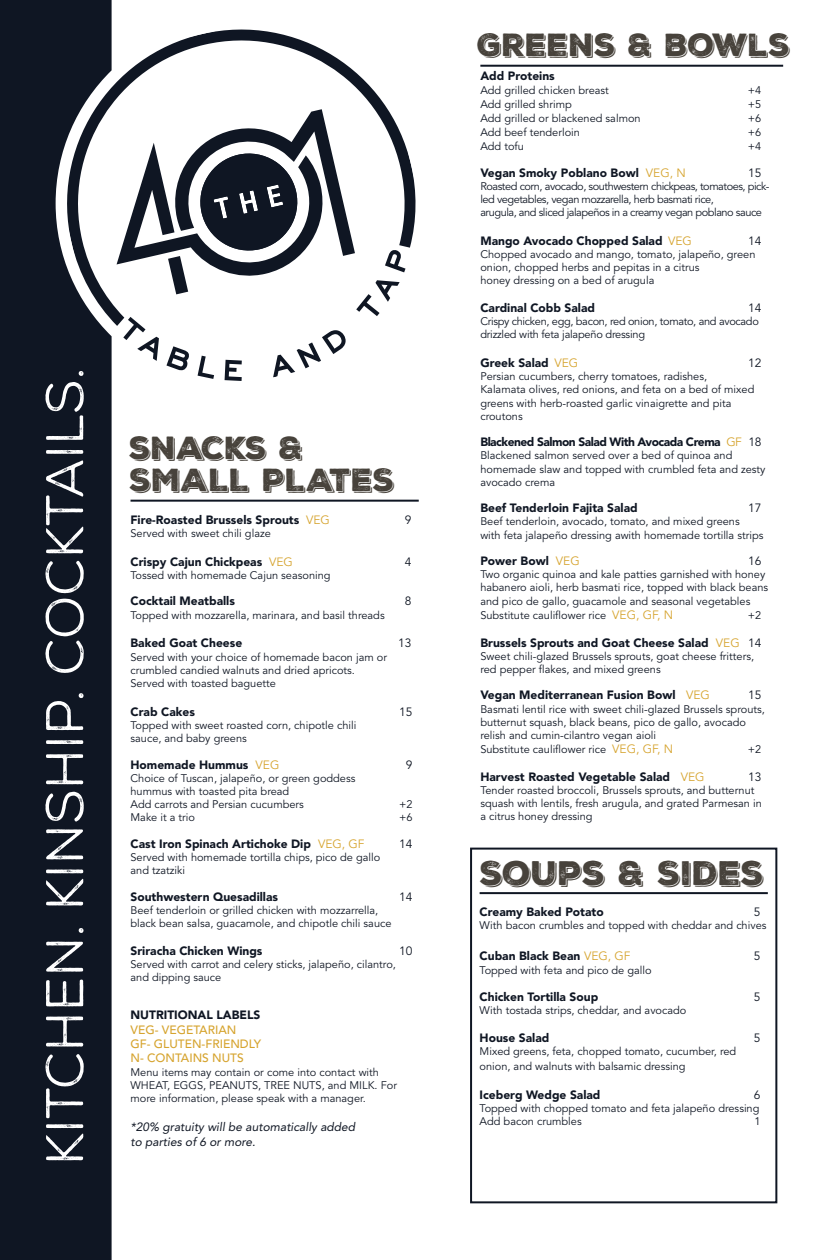
<style>
.page{position:relative;width:828px;height:1260px;background:#fff}
.page>*{position:absolute;margin:0;border:0;box-sizing:border-box;transform-origin:0 0}
.t1{font:53px "Nexa Rust Sans Book 1";color:#fff}
.t2{font:33px "Nexa Rust Sans Black Shadow 1";color:#47423b}
.t3{font:31px/32px "Nexa Rust Sans Black Shadow 1";color:#47423b}
.t4{font:900 12px "Avenir LT Std";color:#0f1623}
.t5{font:italic 12px/14.4px "Avenir LT Std";color:#0f1623}
.t6{font:500 12px/14.4px "Avenir LT Std";color:#d6a42f}
.t7{font:900 12px "Avenir LT Std";letter-spacing:-.04em;color:#0f1623}
.t8{font:12px "Avenir LT Std";color:#0f1623}
.t9{font:11px/13.2px "Avenir LT Std";color:#0f1623}
.t10{font:11px/13.1px "Avenir LT Std";letter-spacing:-.04em;color:#0f1623}
.t11{font:11px/13.2px "Avenir LT Std";letter-spacing:-.03em;color:#0f1623}
.s1{font-weight:400;color:#d6a42f}
.s2{font-weight:400}
.s3{font-size:12px;color:#d6a42f}
</style>
<div class="page">
<div style="left:0;top:0;width:112px;height:1260px;background:#0f1623"></div>
<hr style="left:131px;top:500px;width:288px;height:2px;background:#0f1623">
<hr style="left:480px;top:65px;width:303px;height:2px;background:#0f1623">
<hr style="left:480px;top:892px;width:288px;height:2px;background:#0f1623">
<svg style="left:123px;top:326px;width:223px;height:55px"></svg>
<svg style="left:50px;top:12px;width:366px;height:314px"></svg>
<div style="left:470px;top:848px;width:307px;height:355px;border:2px solid #0f1623"></div>
<h1 class="t1" style="left:34px;top:1165px;width:799px;rotate:-90deg">Kitchen. Kinship. Cocktails.</h1>
<h3 class="t3" style="left:129px;top:433px;width:267px">SNACKS &amp;<br>SMALL PLATES</h3>
<p class="t4" style="left:131px;top:512px;width:201px">Fire-Roasted Brussels Sprouts <span class="s1">VEG</span></p>
<p class="t8" style="left:405px;top:513px;width:8px">9</p>
<p class="t9" style="left:131px;top:527px;width:142px">Served with sweet chili glaze</p>
<p class="t4" style="left:131px;top:554px;width:164px">Crispy Cajun Chickpeas <span class="s1">VEG</span></p>
<p class="t8" style="left:405px;top:555px;width:8px">4</p>
<p class="t9" style="left:131px;top:569px;width:202px">Tossed with homemade Cajun seasoning</p>
<p class="t4" style="left:131px;top:594px;width:106px">Cocktail Meatballs</p>
<p class="t8" style="left:405px;top:594px;width:8px">8</p>
<p class="t9" style="left:131px;top:609px;width:256px">Topped with mozzarella, marinara, and basil threads</p>
<p class="t4" style="left:131px;top:636px;width:113px">Baked Goat Cheese</p>
<p class="t8" style="left:398px;top:636px;width:15px">13</p>
<p class="t9" style="left:131px;top:651px;width:258px">Served with your choice of homemade bacon jam or crumbled candied walnuts and dried apricots.<br>Served with toasted baguette</p>
<p class="t4" style="left:131px;top:704px;width:66px">Crab Cakes</p>
<p class="t8" style="left:399px;top:705px;width:15px">15</p>
<p class="t9" style="left:131px;top:719px;width:227px">Topped with sweet roasted corn, chipotle chili sauce, and baby greens</p>
<p class="t4" style="left:131px;top:757px;width:150px">Homemade Hummus <span class="s1">VEG</span></p>
<p class="t8" style="left:406px;top:758px;width:8px">9</p>
<p class="t9" style="left:131px;top:772px;width:226px">Choice of Tuscan, jalapeño, or green goddess hummus with toasted pita bread<br>Add carrots and Persian cucumbers</p>
<p class="t9" style="left:399px;top:798px;width:15px">+2</p>
<p class="t9" style="left:131px;top:811px;width:66px">Make it a trio</p>
<p class="t9" style="left:399px;top:811px;width:15px">+6</p>
<p class="t4" style="left:131px;top:836px;width:235px">Cast Iron Spinach Artichoke Dip <span class="s1">VEG, GF</span></p>
<p class="t8" style="left:399px;top:837px;width:15px">14</p>
<p class="t9" style="left:131px;top:851px;width:251px">Served with homemade tortilla chips, pico de gallo and tzatziki</p>
<p class="t4" style="left:131px;top:889px;width:149px">Southwestern Quesadillas</p>
<p class="t8" style="left:399px;top:890px;width:15px">14</p>
<p class="t9" style="left:131px;top:904px;width:263px">Beef tenderloin or grilled chicken with mozzarrella, black bean salsa, guacamole, and chipotle chili sauce</p>
<p class="t4" style="left:131px;top:943px;width:134px">Sriracha Chicken Wings</p>
<p class="t8" style="left:399px;top:944px;width:15px">10</p>
<p class="t9" style="left:131px;top:958px;width:267px">Served with carrot and celery sticks, jalapeño, cilantro, and dipping sauce</p>
<p class="t4" style="left:131px;top:1008px;width:131px">NUTRITIONAL LABELS</p>
<p class="t6" style="left:131px;top:1023px;width:132px">VEG- VEGETARIAN<br>GF- GLUTEN-FRIENDLY<br>N- CONTAINS NUTS</p>
<p class="t9" style="left:131px;top:1066px;width:268px">Menu items may contain or come into contact with<br>WHEAT, EGGS, PEANUTS, TREE NUTS, and MILK. For more information, please speak with a manager.</p>
<p class="t5" style="left:131px;top:1120px;width:226px">*20% gratuity will be automatically added to parties of 6 or more.</p>
<h3 class="t3" style="left:477px;top:30px;width:315px">GREENS &amp; BOWLS</h3>
<p class="t4" style="left:480px;top:69px;width:76px">Add Proteins</p>
<p class="t9" style="left:480px;top:84px;width:130px">Add grilled chicken breast</p>
<p class="t9" style="left:748px;top:84px;width:15px">+4</p>
<p class="t9" style="left:480px;top:98px;width:93px">Add grilled shrimp</p>
<p class="t9" style="left:748px;top:98px;width:15px">+5</p>
<p class="t9" style="left:480px;top:112px;width:162px">Add grilled or blackened salmon</p>
<p class="t9" style="left:748px;top:112px;width:15px">+6</p>
<p class="t9" style="left:480px;top:126px;width:101px">Add beef tenderloin</p>
<p class="t9" style="left:748px;top:126px;width:15px">+6</p>
<p class="t9" style="left:480px;top:140px;width:45px">Add tofu</p>
<p class="t9" style="left:748px;top:140px;width:15px">+4</p>
<p class="t4" style="left:480px;top:165px;width:207px">Vegan Smoky Poblano Bowl <span class="s1">VEG, N</span></p>
<p class="t8" style="left:748px;top:166px;width:15px">15</p>
<p class="t10" style="left:480px;top:180px;width:291px">Roasted corn, avocado, southwestern chickpeas, tomatoes, pick&shy;led vegetables, vegan mozzarella, herb basmati rice,<br>arugula, and sliced jalapeños in a creamy vegan poblano sauce</p>
<p class="t4" style="left:480px;top:233px;width:213px">Mango Avocado Chopped Salad <span class="s1">VEG</span></p>
<p class="t8" style="left:748px;top:234px;width:15px">14</p>
<p class="t9" style="left:480px;top:248px;width:277px">Chopped avocado and mango, tomato, jalapeño, green onion, chopped herbs and pepitas in a citrus<br>honey dressing on a bed of arugula</p>
<p class="t4" style="left:480px;top:300px;width:116px">Cardinal Cobb Salad</p>
<p class="t8" style="left:748px;top:301px;width:15px">14</p>
<p class="t11" style="left:480px;top:315px;width:280px">Crispy chicken, egg, bacon, red onion, tomato, and avocado drizzled with feta jalapeño dressing</p>
<p class="t4" style="left:480px;top:356px;width:99px">Greek Salad <span class="s1">VEG</span></p>
<p class="t8" style="left:748px;top:356px;width:15px">12</p>
<p class="t9" style="left:480px;top:370px;width:276px">Persian cucumbers, cherry tomatoes, radishes, Kalamata olives, red onions, and feta on a bed of mixed greens with herb-roasted garlic vinaigrette and pita croutons</p>
<p class="t7" style="left:480px;top:435px;width:283px">Blackened Salmon Salad With Avocada Crema <span class="s1">GF</span> <span class="s2">18</span></p>
<p class="t9" style="left:480px;top:449px;width:287px">Blackened salmon served over a bed of quinoa and homemade slaw and topped with crumbled feta and zesty avocado crema</p>
<p class="t4" style="left:480px;top:501px;width:159px">Beef Tenderloin Fajita Salad</p>
<p class="t8" style="left:748px;top:501px;width:15px">17</p>
<p class="t9" style="left:480px;top:515px;width:285px">Beef tenderloin, avocado, tomato, and mixed greens<br>with feta jalapeño dressing awith homemade tortilla strips</p>
<p class="t4" style="left:480px;top:554px;width:101px">Power Bowl <span class="s1">VEG</span></p>
<p class="t8" style="left:748px;top:554px;width:15px">16</p>
<p class="t9" style="left:480px;top:568px;width:289px">Two organic quinoa and kale patties garnished with honey habanero aioli, herb basmati rice, topped with black beans and pico de gallo, guacamole and seasonal vegetables</p>
<p class="t9" style="left:480px;top:609px;width:194px">Substitute cauliflower rice <span class="s3">VEG, GF, N</span></p>
<p class="t9" style="left:748px;top:609px;width:15px">+2</p>
<p class="t4" style="left:480px;top:635px;width:283px">Brussels Sprouts and Goat Cheese Salad <span class="s1">VEG</span> <span class="s2">14</span></p>
<p class="t9" style="left:480px;top:650px;width:275px">Sweet chili-glazed Brussels sprouts, goat cheese fritters, red pepper flakes, and mixed greens</p>
<p class="t4" style="left:480px;top:688px;width:231px">Vegan Mediterranean Fusion Bowl <span class="s1">VEG</span></p>
<p class="t8" style="left:748px;top:688px;width:15px">15</p>
<p class="t9" style="left:480px;top:703px;width:286px">Basmati lentil rice with sweet chili-glazed Brussels sprouts, butternut squash, black beans, pico de gallo, avocado relish and cumin-cilantro vegan aioli</p>
<p class="t9" style="left:480px;top:743px;width:194px">Substitute cauliflower rice <span class="s3">VEG, GF, N</span></p>
<p class="t9" style="left:748px;top:743px;width:15px">+2</p>
<p class="t4" style="left:480px;top:770px;width:226px">Harvest Roasted Vegetable Salad <span class="s1">VEG</span></p>
<p class="t8" style="left:748px;top:770px;width:15px">13</p>
<p class="t9" style="left:480px;top:784px;width:283px">Tender roasted broccoli, Brussels sprouts, and butternut squash with lentils, fresh arugula, and grated Parmesan in a citrus honey dressing</p>
<h2 class="t2" style="left:480px;top:851px;width:286px">SOUPS &amp; SIDES</h2>
<p class="t4" style="left:480px;top:905px;width:126px">Creamy Baked Potato</p>
<p class="t8" style="left:754px;top:905px;width:8px">5</p>
<p class="t9" style="left:480px;top:919px;width:288px">With bacon crumbles and topped with cheddar and chives</p>
<p class="t4" style="left:480px;top:949px;width:152px">Cuban Black Bean <span class="s1">VEG, GF</span></p>
<p class="t8" style="left:754px;top:949px;width:8px">5</p>
<p class="t9" style="left:480px;top:964px;width:174px">Topped with feta and pico de gallo</p>
<p class="t4" style="left:480px;top:989px;width:120px">Chicken Tortilla Soup</p>
<p class="t8" style="left:754px;top:990px;width:8px">5</p>
<p class="t9" style="left:480px;top:1004px;width:208px">With tostada strips, cheddar, and avocado</p>
<p class="t4" style="left:480px;top:1031px;width:71px">House Salad</p>
<p class="t8" style="left:754px;top:1031px;width:8px">5</p>
<p class="t9" style="left:480px;top:1045px;width:258px;line-height:14.4px">Mixed greens, feta, chopped tomato, cucumber, red onion, and walnuts with balsamic dressing</p>
<p class="t4" style="left:480px;top:1087px;width:122px">Iceberg Wedge Salad</p>
<p class="t8" style="left:754px;top:1088px;width:8px">6</p>
<p class="t9" style="left:480px;top:1102px;width:281px">Topped with chopped tomato and feta jalapeño dressing<br>Add bacon crumbles</p>
<p class="t9" style="left:754px;top:1115px;width:8px">1</p>
</div>
